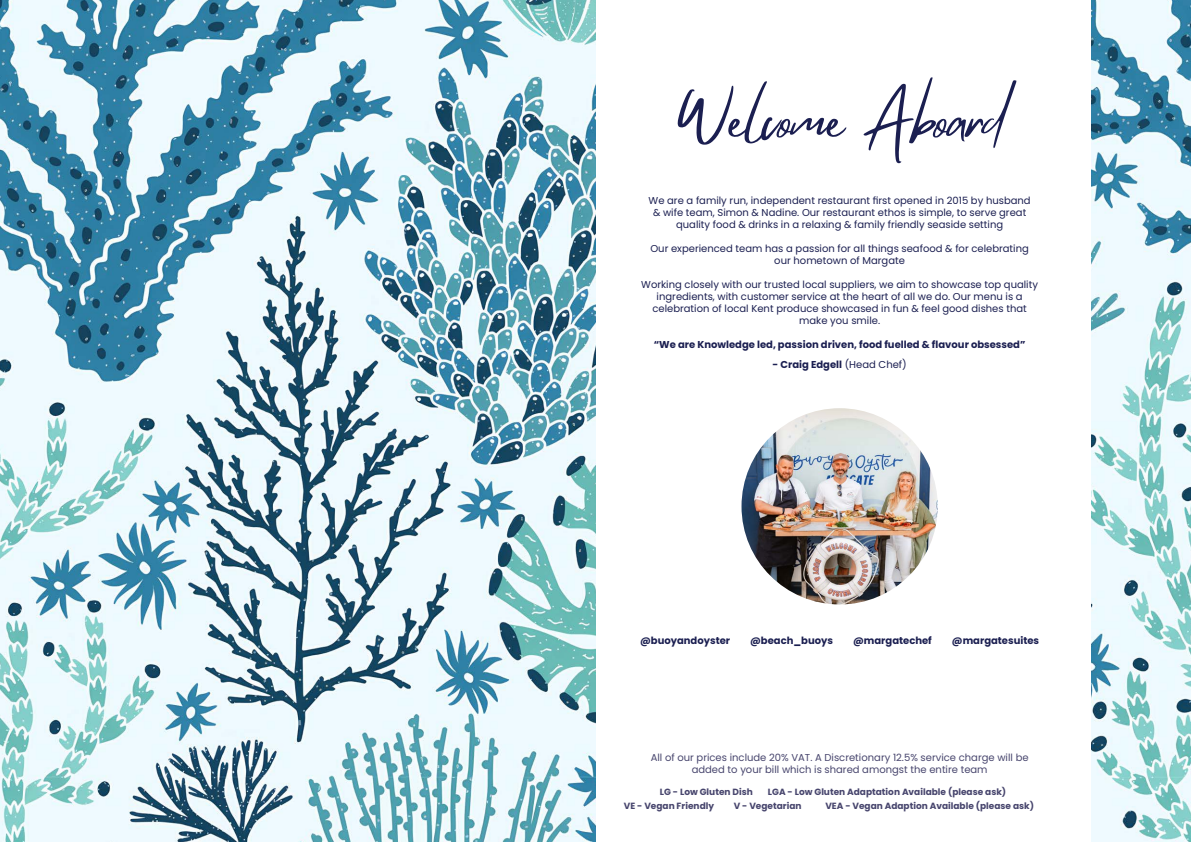
<style>
.page{position:relative;width:1191px;height:842px;background:#fff}
.page>*{position:absolute;margin:0;border:0;box-sizing:border-box;transform-origin:0 0}
.t1{font:55px "Mistrully";letter-spacing:-.005em;color:#1b1f51}
.t2{font:10px/12px "Poppins";color:#1b1f51;text-align:center}
.t3{font:700 10px "Poppins";color:#1b1f51}
.t4{font:10px/12px "Poppins";color:#47456d;text-align:center}
.t5{font:700 9px "Poppins";color:#47456d}
.s1{font-weight:400}
</style>
<div class="page">
<img style="left:741px;top:408px;width:196px;height:196px;border-radius:98px">
<img style="left:1091px;top:0;width:100px;height:842px">
<img style="left:0;top:0;width:595px;height:842px">
<p class="t1" style="left:675px;top:85px;width:331px">Welcome Aboard</p>
<p class="t2" style="left:648px;top:194px;width:383px">We are a family run, independent restaurant first opened in 2015 by husband &amp; wife team, Simon &amp; Nadine. Our restaurant ethos is simple, to serve great quality food &amp; drinks in a relaxing &amp; family friendly seaside setting</p>
<p class="t2" style="left:650px;top:242px;width:380px">Our experienced team has a passion for all things seafood &amp; for celebrating</p>
<p class="t2" style="left:774px;top:254px;width:132px">our hometown of Margate</p>
<p class="t2" style="left:641px;top:278px;width:398px">Working closely with our trusted local suppliers, we aim to showcase top quality ingredients, with customer service at the heart of all we do. Our menu is a celebration of local Kent produce showcased in fun &amp; feel good dishes that make you smile.</p>
<p class="t3" style="left:654px;top:338px;width:373px">“We are Knowledge led, passion driven, food fuelled &amp; flavour obsessed”</p>
<p class="t3" style="left:772px;top:358px;width:136px">- Craig Edgell <span class="s1">(Head Chef)</span></p>
<p class="t3" style="left:640px;top:634px;width:92px">@buoyandoyster</p>
<p class="t3" style="left:750px;top:634px;width:84px">@beach_buoys</p>
<p class="t3" style="left:853px;top:634px;width:80px">@margatechef</p>
<p class="t3" style="left:952px;top:634px;width:89px">@margatesuites</p>
<p class="t4" style="left:650px;top:751px;width:379px">All of our prices include 20% VAT. A Discretionary 12.5% service charge will be added to your bill which is shared amongst the entire team</p>
<p class="t5" style="left:660px;top:786px;width:94px">LG - Low Gluten Dish</p>
<p class="t5" style="left:768px;top:786px;width:240px">LGA - Low Gluten Adaptation Available (please ask)</p>
<p class="t5" style="left:624px;top:800px;width:92px">VE - Vegan Friendly</p>
<p class="t5" style="left:734px;top:800px;width:69px">V - Vegetarian</p>
<p class="t5" style="left:825px;top:800px;width:210px">VEA - Vegan Adaption Available (please ask)</p>
</div>
